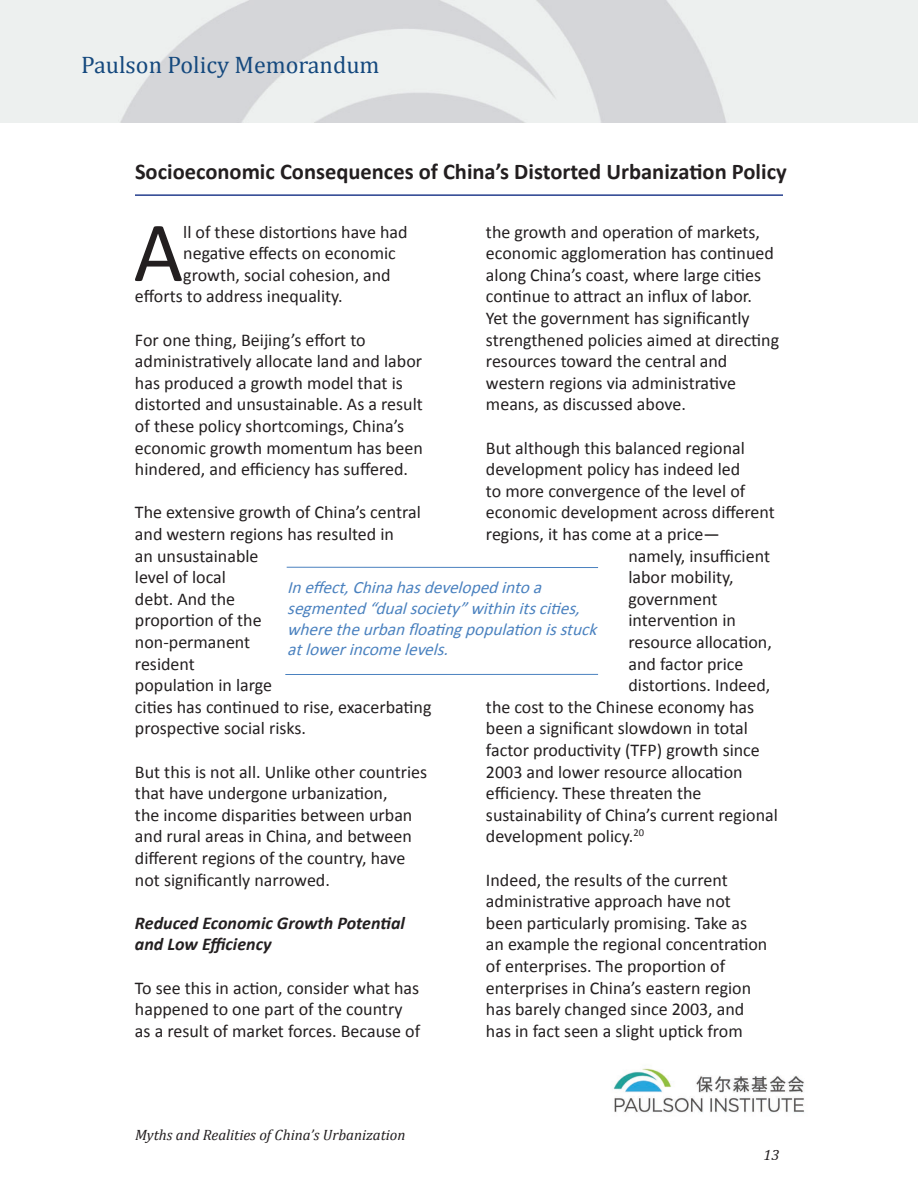
<style>
.page{position:relative;width:918px;height:1188px;background:#fff}
.page>*{position:absolute;margin:0;border:0;box-sizing:border-box;transform-origin:0 0}
.t1{font:86.1px "Calibri";color:#231f20}
.t2{font:24px "Cambria";color:#15497e}
.t3{font:700 22.5px "Calibri";color:#231f20}
.t4{font:18px/21.6px "Calibri";color:#231f20}
.t5{font:italic 700 18px/21.6px "Calibri";color:#231f20}
.t6{font:italic 17.25px/20.7px "Calibri";color:#4a81bf}
.t7{font:italic 15px "Cambria";color:#231f20}
</style>
<div class="page">
<img style="left:0;top:0;width:918px;height:123px">
<img style="left:613px;top:1068px;width:192px;height:45px">
<hr style="left:135px;top:194px;width:648px;height:2px;background:#253f8e">
<hr style="left:287px;top:567px;width:311px;height:1px;background:#4a81bf">
<hr style="left:285px;top:674px;width:313px;height:1px;background:#4a81bf">
<h2 class="t2" style="left:81px;top:50px;width:300px">Paulson Policy Memorandum</h2>
<p class="t3" style="left:135px;top:157px;width:653px">Socioeconomic Consequences of China’s Distorted Urbanization Policy</p>
<h1 class="t1" style="left:134px;top:198px;width:51px">A</h1>
<p class="t4" style="left:183px;top:221px;width:226px">ll of these distortions have had</p>
<p class="t4" style="left:486px;top:221px;width:295px">the growth and operation of markets, economic agglomeration has continued along China’s coast, where large cities continue to attract an influx of labor.<br>Yet the government has significantly strengthened policies aimed at directing resources toward the central and western regions via administrative means, as discussed above.</p>
<p class="t4" style="left:486px;top:437px;width:260px">But although this balanced regional</p>
<p class="t4" style="left:486px;top:459px;width:256px">development policy has indeed led</p>
<p class="t4" style="left:486px;top:480px;width:261px">to more convergence of the level of</p>
<p class="t4" style="left:486px;top:502px;width:290px">economic development across different</p>
<p class="t4" style="left:486px;top:523px;width:235px">regions, it has come at a price—</p>
<p class="t4" style="left:628px;top:545px;width:143px">namely, insufficient</p>
<p class="t4" style="left:628px;top:567px;width:107px">labor mobility,</p>
<p class="t4" style="left:628px;top:588px;width:91px">government</p>
<p class="t4" style="left:628px;top:610px;width:109px">intervention in</p>
<p class="t4" style="left:628px;top:631px;width:145px">resource allocation,</p>
<p class="t4" style="left:628px;top:653px;width:117px">and factor price</p>
<p class="t4" style="left:628px;top:675px;width:143px">distortions. Indeed,</p>
<p class="t4" style="left:486px;top:696px;width:270px">the cost to the Chinese economy has</p>
<p class="t4" style="left:486px;top:718px;width:263px">been a significant slowdown in total</p>
<p class="t4" style="left:486px;top:739px;width:275px">factor productivity (TFP) growth since</p>
<p class="t4" style="left:486px;top:761px;width:258px">2003 and lower resource allocation</p>
<p class="t4" style="left:486px;top:783px;width:217px">efficiency. These threaten the</p>
<p class="t4" style="left:486px;top:804px;width:293px">sustainability of China’s current regional</p>
<p class="t4" style="left:486px;top:826px;width:160px">development policy.<sup>20</sup></p>
<p class="t4" style="left:486px;top:869px;width:283px">Indeed, the results of the current administrative approach have not been particularly promising. Take as an example the regional concentration of enterprises. The proportion of enterprises in China’s eastern region has barely changed since 2003, and has in fact seen a slight uptick from</p>
<p class="t4" style="left:183px;top:243px;width:214px">negative effects on economic</p>
<p class="t4" style="left:183px;top:264px;width:209px">growth, social cohesion, and</p>
<p class="t4" style="left:135px;top:286px;width:209px">efforts to address inequality.</p>
<p class="t4" style="left:135px;top:329px;width:289px">For one thing, Beijing’s effort to administratively allocate land and labor has produced a growth model that is distorted and unsustainable. As a result of these policy shortcomings, China’s economic growth momentum has been hindered, and efficiency has suffered.</p>
<p class="t4" style="left:135px;top:502px;width:298px">The extensive growth of China’s central and western regions has resulted in<br>an unsustainable<br>level of local<br>debt. And the<br>proportion of the<br>non-permanent<br>resident<br>population in large<br>cities has continued to rise, exacerbating prospective social risks.</p>
<p class="t4" style="left:135px;top:761px;width:294px">But this is not all. Unlike other countries that have undergone urbanization,<br>the income disparities between urban and rural areas in China, and between different regions of the country, have not significantly narrowed.</p>
<p class="t5" style="left:135px;top:912px;width:271px">Reduced Economic Growth Potential and Low Efficiency</p>
<p class="t4" style="left:135px;top:977px;width:287px">To see this in action, consider what has happened to one part of the country as a result of market forces. Because of</p>
<p class="t6" style="left:287px;top:577px;width:316px">Ineffect,Chinahasdevelopedintoa segmented“dualsociety”withinitscities, wheretheurbanfloatingpopulationisstuck atlowerincomelevels.</p>
<p class="t7" style="left:135px;top:1124px;width:272px">Myths and Realities of China’s Urbanization</p>
<p class="t7" style="left:764px;top:1144px;width:17px">13</p>
</div>
